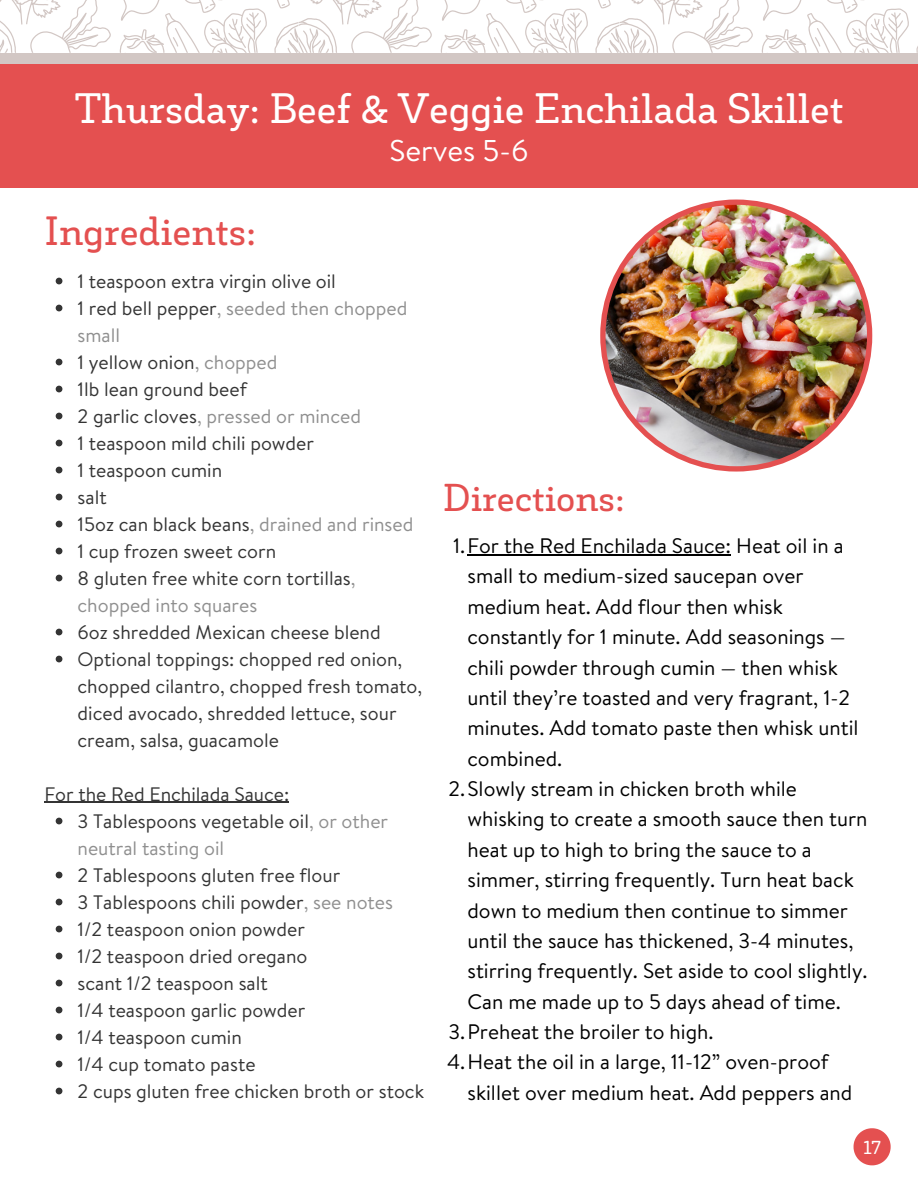
<style>
.page{position:relative;width:918px;height:1188px;background:#fff}
.page>*{position:absolute;margin:0;border:0;box-sizing:border-box;transform-origin:0 0}
.t1{font:600 40.8px "Decour Soft W00";color:#fff}
.t2{font:600 39.15px "Decour Soft W00";color:#e45050}
.t3{font:600 37.2px "Decour Soft W00";color:#e45050}
.t4{font:30px "Brandon Text";color:#fff}
.t5{font:21px/30.3px "Brandon Text";color:#000}
.t6{font:19.5px/27px "Brandon Text";color:#343434}
.t7{font:19.5px/27px "Brandon Text";color:#8f8f8f}
.t8{font:600 18px "Decour Soft W00";color:#fff}
.s1{color:#343434}
.s2{color:#8f8f8f}
</style>
<div class="page">
<div style="left:0;top:53px;width:918px;height:12px;background:#d2c7c4"></div>
<svg style="left:0;top:0;width:111px;height:53px"></svg>
<svg style="left:119px;top:0;width:313px;height:53px"></svg>
<svg style="left:440px;top:0;width:313px;height:53px"></svg>
<svg style="left:761px;top:0;width:157px;height:53px"></svg>
<div style="left:0;top:65px;width:918px;height:123px;background:#e45050"></div>
<svg style="left:854px;top:1128px;width:37px;height:37px"></svg>
<svg style="left:600px;top:200px;width:272px;height:272px;background:#e15958"></svg>
<img style="left:606px;top:205px;width:261px;height:261px;border-radius:50%">
<hr style="left:467px;top:554px;width:264px;height:1px;background:#000">
<svg style="left:56px;top:278px;width:6px;height:6px"></svg>
<svg style="left:56px;top:305px;width:6px;height:6px"></svg>
<svg style="left:56px;top:359px;width:6px;height:6px"></svg>
<svg style="left:56px;top:386px;width:6px;height:6px"></svg>
<svg style="left:56px;top:413px;width:6px;height:6px"></svg>
<svg style="left:56px;top:440px;width:6px;height:6px"></svg>
<svg style="left:56px;top:467px;width:6px;height:6px"></svg>
<svg style="left:56px;top:494px;width:6px;height:6px"></svg>
<svg style="left:56px;top:521px;width:6px;height:6px"></svg>
<svg style="left:56px;top:548px;width:6px;height:6px"></svg>
<svg style="left:56px;top:575px;width:6px;height:6px"></svg>
<svg style="left:56px;top:629px;width:6px;height:6px"></svg>
<svg style="left:56px;top:656px;width:6px;height:6px"></svg>
<svg style="left:56px;top:818px;width:6px;height:6px"></svg>
<svg style="left:56px;top:872px;width:6px;height:6px"></svg>
<svg style="left:56px;top:899px;width:6px;height:6px"></svg>
<svg style="left:56px;top:926px;width:6px;height:6px"></svg>
<svg style="left:56px;top:953px;width:6px;height:6px"></svg>
<svg style="left:56px;top:980px;width:6px;height:6px"></svg>
<svg style="left:56px;top:1007px;width:6px;height:6px"></svg>
<svg style="left:56px;top:1034px;width:6px;height:6px"></svg>
<svg style="left:56px;top:1061px;width:6px;height:6px"></svg>
<svg style="left:56px;top:1088px;width:6px;height:6px"></svg>
<hr style="left:44px;top:802px;width:245px;height:1px;background:#343434">
<p class="t1" style="left:74px;top:83px;width:771px">Thursday: Beef &amp; Veggie Enchilada Skillet</p>
<p class="t4" style="left:390px;top:129px;width:140px">Serves 5-6</p>
<p class="t2" style="left:44px;top:207px;width:214px">Ingredients:</p>
<p class="t6" style="left:78px;top:267px;width:260px">1 teaspoon extra virgin olive oil</p>
<p class="t7" style="left:78px;top:294px;width:331px"><span class="s1">1 red bell pepper</span>, seeded then chopped small</p>
<p class="t6" style="left:78px;top:348px;width:201px">1 yellow onion<span class="s2">, chopped</span></p>
<p class="t6" style="left:78px;top:375px;width:171px">1lb lean ground beef</p>
<p class="t7" style="left:78px;top:402px;width:285px"><span class="s1">2 garlic cloves</span>, pressed or minced</p>
<p class="t6" style="left:78px;top:429px;width:238px">1 teaspoon mild chili powder</p>
<p class="t6" style="left:78px;top:456px;width:146px">1 teaspoon cumin</p>
<p class="t6" style="left:78px;top:483px;width:31px">salt</p>
<p class="t6" style="left:78px;top:510px;width:337px">15oz can black beans<span class="s2">, drained and rinsed</span></p>
<p class="t6" style="left:78px;top:537px;width:200px">1 cup frozen sweet corn</p>
<p class="t6" style="left:78px;top:564px;width:279px">8 gluten free white corn tortillas<span class="s2">, chopped into squares</span></p>
<p class="t6" style="left:78px;top:618px;width:305px">6oz shredded Mexican cheese blend</p>
<p class="t6" style="left:78px;top:645px;width:346px">Optional toppings: chopped red onion, chopped cilantro, chopped fresh tomato, diced avocado, shredded lettuce, sour cream, salsa, guacamole</p>
<p class="t6" style="left:44px;top:780px;width:246px">For the Red Enchilada Sauce:</p>
<p class="t7" style="left:78px;top:807px;width:312px"><span class="s1">3 Tablespoons vegetable oil</span>, or other neutral tasting oil</p>
<p class="t6" style="left:78px;top:861px;width:264px">2 Tablespoons gluten free flour</p>
<p class="t6" style="left:78px;top:888px;width:317px">3 Tablespoons chili powder<span class="s2">, see notes</span></p>
<p class="t6" style="left:78px;top:915px;width:229px">1/2 teaspoon onion powder</p>
<p class="t6" style="left:78px;top:942px;width:231px">1/2 teaspoon dried oregano</p>
<p class="t6" style="left:78px;top:969px;width:192px">scant 1/2 teaspoon salt</p>
<p class="t6" style="left:78px;top:996px;width:229px">1/4 teaspoon garlic powder</p>
<p class="t6" style="left:78px;top:1023px;width:166px">1/4 teaspoon cumin</p>
<p class="t6" style="left:78px;top:1050px;width:180px">1/4 cup tomato paste</p>
<p class="t6" style="left:78px;top:1077px;width:348px">2 cups gluten free chicken broth or stock</p>
<p class="t3" style="left:443px;top:474px;width:183px">Directions:</p>
<p class="t5" style="left:467px;top:530px;width:393px;text-indent:-14px">1.For the Red Enchilada Sauce: Heat oil in a small to medium-sized saucepan over medium heat. Add flour then whisk constantly for 1 minute. Add seasonings — chili powder through cumin — then whisk until they’re toasted and very fragrant, 1-2 minutes. Add tomato paste then whisk until combined.</p>
<p class="t5" style="left:467px;top:773px;width:402px;text-indent:-19px">2.Slowly stream in chicken broth while whisking to create a smooth sauce then turn heat up to high to bring the sauce to a simmer, stirring frequently. Turn heat back down to medium then continue to simmer until the sauce has thickened, 3-4 minutes, stirring frequently. Set aside to cool slightly.<br>Can me made up to 5 days ahead of time.</p>
<p class="t5" style="left:448px;top:1016px;width:267px">3.Preheat the broiler to high.</p>
<p class="t5" style="left:467px;top:1046px;width:386px;text-indent:-20px">4.Heat the oil in a large, 11-12” oven-proof skillet over medium heat. Add peppers and</p>
<p class="t8" style="left:863px;top:1136px;width:19px">17</p>
</div>
